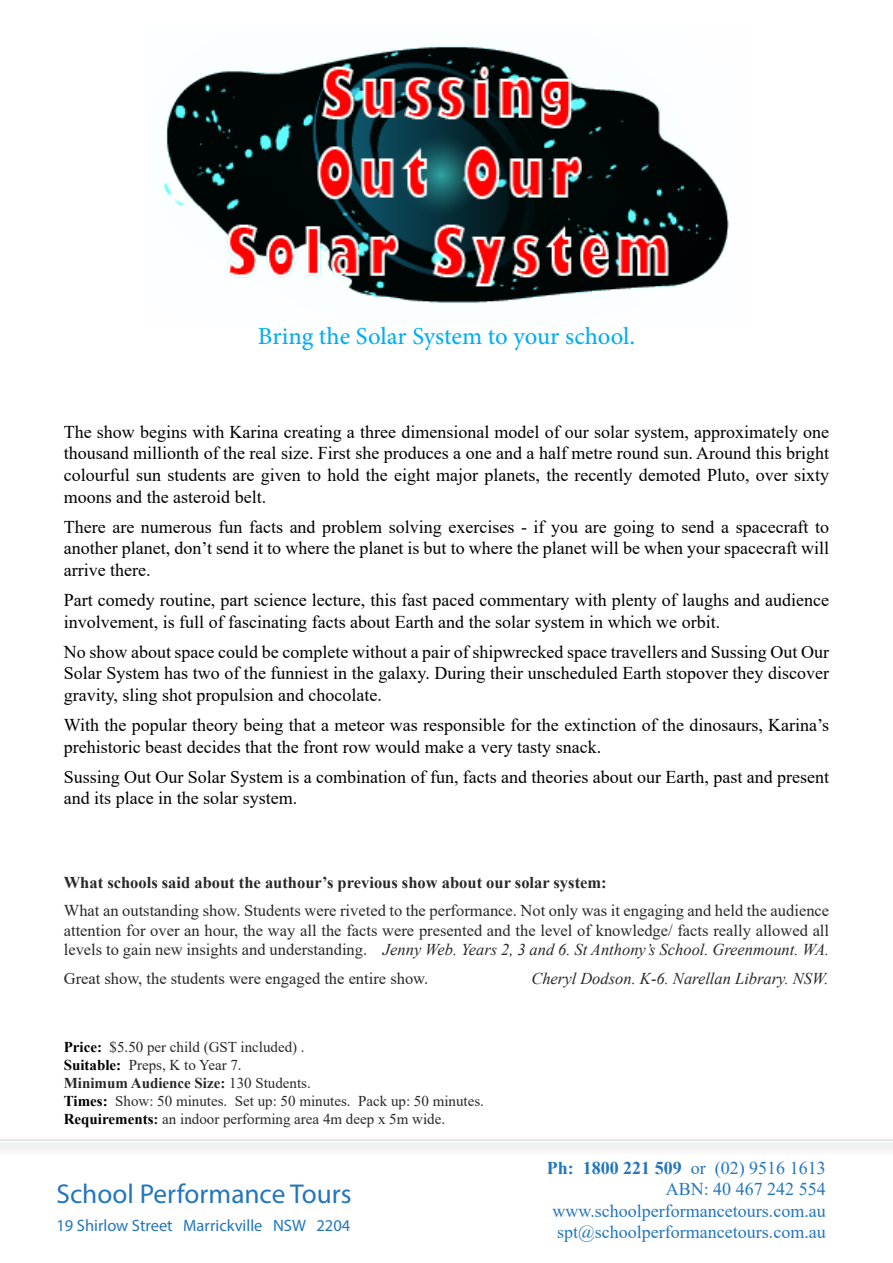
<style>
.page{position:relative;width:893px;height:1263px;background:#fff}
.page>*{position:absolute;margin:0;border:0;box-sizing:border-box;transform-origin:0 0}
.t1{font:27.3px "Myriad Pro";color:#2276bc}
.t2{font:24px "Adobe Hebrew";letter-spacing:-.005em;color:#00aeef}
.t3{font:18px/21.6px "Times New Roman";color:#000;text-align:justify}
.t4{font:18px/21.6px "Times New Roman";color:#2276bc;text-align:right}
.t5{font:16.5px/19.8px "Times New Roman";color:#292829;text-align:justify}
.t6{font:700 16.5px "Times New Roman";color:#292829}
.t7{font:italic 16.5px "Times New Roman";color:#292829}
.t8{font:16.5px "Myriad Pro";color:#2276bc}
.t9{font:15px/18px "Times New Roman";color:#292829}
.s1{font-style:italic}
.s2{font-weight:700;color:#000}
.s3{font-weight:700}
</style>
<div class="page">
<hr style="left:0;top:1139px;width:893px;height:2px;background:#e6e6e6">
<img style="left:163px;top:46px;width:567px;height:258px">
<h2 class="t2" style="left:258px;top:322px;width:379px">Bring the Solar System to your school.</h2>
<p class="t3" style="left:64px;top:420px;width:767px">The show begins with Karina creating a three dimensional model of our solar system, approximately one thousand millionth of the real size. First she produces a one and a half metre round sun. Around this bright colourful sun students are given to hold the eight major planets, the recently demoted Pluto, over sixty moons and the asteroid belt.</p>
<p class="t3" style="left:64px;top:515px;width:767px">There are numerous fun facts and problem solving exercises - if you are going to send a spacecraft to another planet, don’t send it to where the planet is but to where the planet will be when your spacecraft will arrive there.</p>
<p class="t3" style="left:64px;top:588px;width:767px">Part comedy routine, part science lecture, this fast paced commentary with plenty of laughs and audience involvement, is full of fascinating facts about Earth and the solar system in which we orbit.</p>
<p class="t3" style="left:64px;top:640px;width:767px">No show about space could be complete without a pair of shipwrecked space travellers and Sussing Out Our Solar System has two of the funniest in the galaxy. During their unscheduled Earth stopover they discover gravity, sling shot propulsion and chocolate.</p>
<p class="t3" style="left:64px;top:713px;width:767px">With the popular theory being that a meteor was responsible for the extinction of the dinosaurs, Karina’s prehistoric beast decides that the front row would make a very tasty snack.</p>
<p class="t3" style="left:64px;top:765px;width:767px">Sussing Out Our Solar System is a combination of fun, facts and theories about our Earth, past and present and its place in the solar system.</p>
<p class="t6" style="left:64px;top:870px;width:544px">What schools said about the authour’s previous show about our solar system:</p>
<p class="t5" style="left:64px;top:900px;width:767px">What an outstanding show. Students were riveted to the performance. Not only was it engaging and held the audience attention for over an hour, the way all the facts were presented and the level of knowledge/ facts really allowed all levels to gain new insights and understanding. <span class="s1">Jenny Web. Years 2, 3 and 6. St Anthony’s School. Greenmount. WA.</span></p>
<p class="t5" style="left:64px;top:968px;width:366px">Great show, the students were engaged the entire show.</p>
<p class="t7" style="left:531px;top:967px;width:299px">Cheryl Dodson. K-6. Narellan Library. NSW.</p>
<p class="t9" style="left:64px;top:1038px;width:422px"><span class="s2">Price:</span> $5.50 per child (GST included) .<br><span class="s2">Suitable:</span> Preps, K to Year 7.<br><span class="s3">Minimum Audience Size:</span> 130 Students.<br><span class="s2">Times:</span> Show: 50 minutes. Set up: 50 minutes. Pack up: 50 minutes.<br><span class="s2">Requirements</span><span class="s3">:</span> an indoor performing area 4m deep x 5m wide.</p>
<h1 class="t1" style="left:56px;top:1177px;width:297px">School Performance Tours</h1>
<p class="t8" style="left:56px;top:1215px;width:295px">19 Shirlow Street Marrickville NSW 2204</p>
<p class="t4" style="left:547px;top:1156px;width:281px"><span class="s3">Ph: 1800 221 509</span> or (02) 9516 1613<br>ABN: 40 467 242 554 www.schoolperformancetours.com.au spt@schoolperformancetours.com.au</p>
</div>
